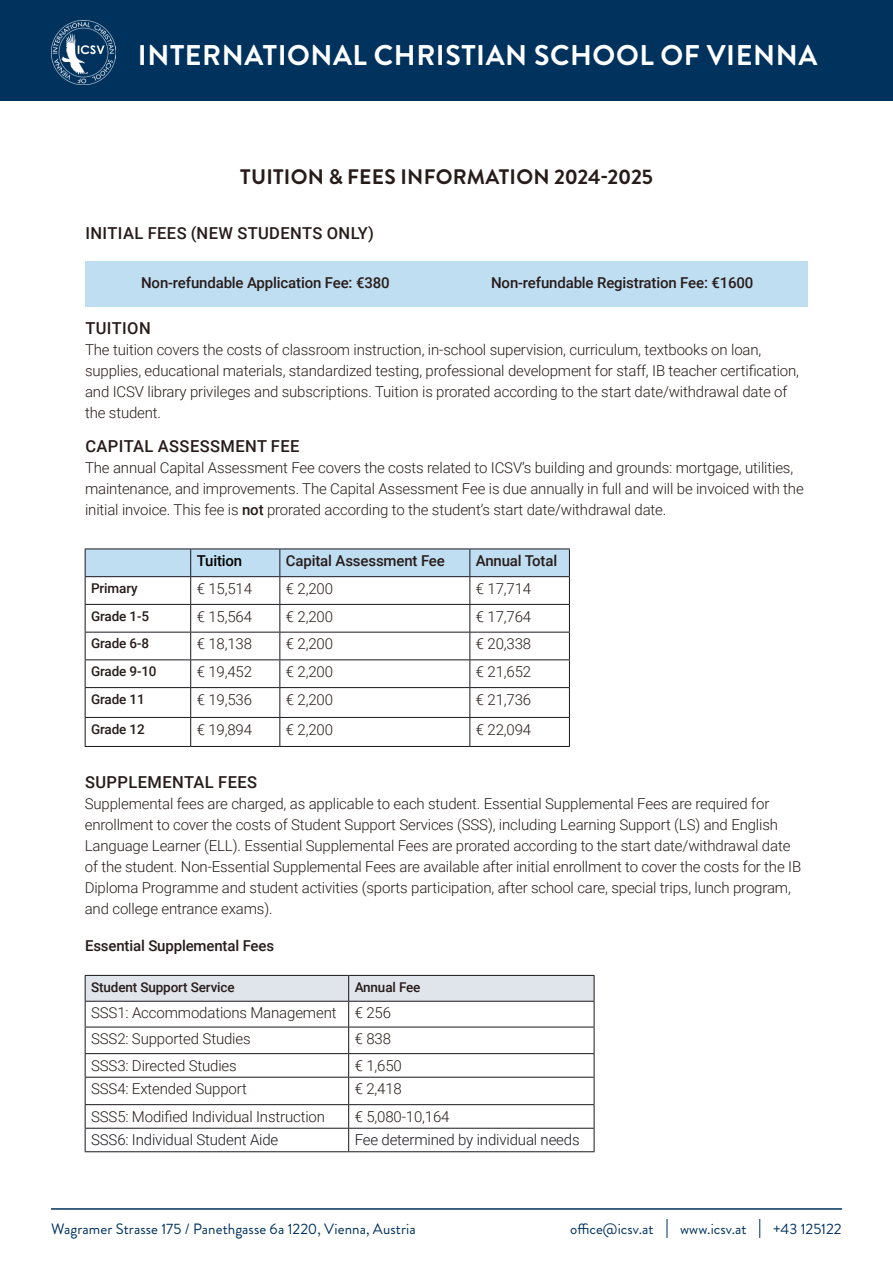
<style>
.page{position:relative;width:893px;height:1263px;background:#fff}
.page>*{position:absolute;margin:0;border:0;box-sizing:border-box;transform-origin:0 0}
.t1{font:700 28.5px "Brandon Grotesque";letter-spacing:.02em;color:#fff}
.Heading_Style_1{font:700 21px "Brandon Grotesque";letter-spacing:.01em;color:#271c1a}
.Sub-heading_Style_1{font:500 16.5px "Roboto";letter-spacing:.025em;color:#271c1a}
.t2{font:16.5px "Brandon Grotesque";letter-spacing:-.01em;color:#1a171c}
.Body_Style_1{font:300 15px/21px "Roboto";letter-spacing:-.01em;color:#271c1a}
.t3{font:15px "Brandon Grotesque";color:#00325e}
.Body_Style_1-2{font:500 15px "Roboto";letter-spacing:-.01em;color:#271c1a}
.t4{font:300 15px "Roboto";letter-spacing:-.01em;color:#1a171c}
.Sub-heading_Style_1-2{font:500 15px "Roboto";letter-spacing:-.01em;color:#271c1a}
.Label_Heading_Style_1{font:500 15px "Roboto";letter-spacing:-.01em;color:#271c1a}
.Sub-heading_Style_1-3{font:500 15px "Roboto";letter-spacing:-.01em;color:#000}
.Label_Heading_Style_1-2{font:500 13.5px "Roboto";letter-spacing:-.01em;color:#271c1a}
.s1{font-weight:500}
</style>
<div class="page">
<div style="left:0;top:0;width:893px;height:100px;background:#00325e"></div>
<img style="left:51px;top:20px;width:64px;height:64px">
<hr style="left:51px;top:1208px;width:791px;height:2px;background:#00325e">
<svg style="left:667px;top:1219px;width:1px;height:19px"></svg>
<svg style="left:759px;top:1219px;width:1px;height:19px"></svg>
<div style="left:85px;top:261px;width:723px;height:46px;background:#c0def2"></div>
<svg style="left:85px;top:549px;width:485px;height:197px"></svg>
<hr style="left:85px;top:746px;width:106px;height:1px;background:#1a171c">
<hr style="left:191px;top:746px;width:89px;height:1px;background:#1a171c">
<hr style="left:280px;top:746px;width:190px;height:1px;background:#1a171c">
<hr style="left:470px;top:746px;width:100px;height:1px;background:#1a171c">
<svg style="left:85px;top:975px;width:510px;height:176px"></svg>
<hr style="left:85px;top:1151px;width:264px;height:1px;background:#1a171c">
<hr style="left:349px;top:1151px;width:245px;height:1px;background:#1a171c">
<h1 class="t1" style="left:138px;top:35px;width:681px">INTERNATIONAL CHRISTIAN SCHOOL OF VIENNA</h1>
<p class="Heading_Style_1" style="left:240px;top:162px;width:414px">TUITION &amp; FEES INFORMATION 2024-2025</p>
<p class="Sub-heading_Style_1" style="left:85px;top:221px;width:290px">INITIAL FEES (NEW STUDENTS ONLY)</p>
<p class="Body_Style_1-2" style="left:141px;top:272px;width:250px">Non-refundable Application Fee: €380</p>
<p class="Body_Style_1-2" style="left:491px;top:272px;width:264px">Non-refundable Registration Fee: €1600</p>
<p class="t2" style="left:499px;top:273px;width:257px">Non-refundable Registration Fee: €950</p>
<p class="Sub-heading_Style_1" style="left:85px;top:317px;width:67px">TUITION</p>
<p class="Body_Style_1" style="left:85px;top:339px;width:716px">The tuition covers the costs of classroom instruction, in-school supervision, curriculum, textbooks on loan, supplies, educational materials, standardized testing, professional development for staff, IB teacher certification, and ICSV library privileges and subscriptions. Tuition is prorated according to the start date/withdrawal date of the student.</p>
<p class="Sub-heading_Style_1" style="left:85px;top:435px;width:216px">CAPITAL ASSESSMENT FEE</p>
<p class="Body_Style_1" style="left:85px;top:457px;width:720px">The annual Capital Assessment Fee covers the costs related to ICSV’s building and grounds: mortgage, utilities, maintenance, and improvements. The Capital Assessment Fee is due annually in full and will be invoiced with the initial invoice. This fee is <span class="s1">not</span> prorated according to the student’s start date/withdrawal date.</p>
<p class="Sub-heading_Style_1-3" style="left:197px;top:550px;width:47px">Tuition</p>
<p class="Sub-heading_Style_1-2" style="left:286px;top:550px;width:161px">Capital Assessment Fee</p>
<p class="Sub-heading_Style_1-2" style="left:476px;top:550px;width:83px">Annual Total</p>
<p class="Label_Heading_Style_1-2" style="left:91px;top:578px;width:48px">Primary</p>
<p class="Body_Style_1" style="left:197px;top:577px;width:57px">€ 15,514</p>
<p class="Body_Style_1" style="left:286px;top:577px;width:49px">€ 2,200</p>
<p class="Body_Style_1" style="left:476px;top:577px;width:57px">€ 17,714</p>
<p class="Label_Heading_Style_1-2" style="left:91px;top:606px;width:59px">Grade 1-5</p>
<p class="Body_Style_1" style="left:197px;top:605px;width:57px">€ 15,564</p>
<p class="Body_Style_1" style="left:286px;top:605px;width:49px">€ 2,200</p>
<p class="Body_Style_1" style="left:476px;top:605px;width:57px">€ 17,764</p>
<p class="Label_Heading_Style_1-2" style="left:91px;top:634px;width:59px">Grade 6-8</p>
<p class="Body_Style_1" style="left:197px;top:633px;width:57px">€ 18,138</p>
<p class="Body_Style_1" style="left:286px;top:633px;width:49px">€ 2,200</p>
<p class="Body_Style_1" style="left:476px;top:633px;width:57px">€ 20,338</p>
<p class="Label_Heading_Style_1-2" style="left:91px;top:662px;width:67px">Grade 9-10</p>
<p class="Body_Style_1" style="left:197px;top:661px;width:57px">€ 19,452</p>
<p class="Body_Style_1" style="left:286px;top:661px;width:49px">€ 2,200</p>
<p class="Body_Style_1" style="left:476px;top:661px;width:57px">€ 21,652</p>
<p class="Label_Heading_Style_1-2" style="left:91px;top:689px;width:55px">Grade 11</p>
<p class="Body_Style_1" style="left:197px;top:688px;width:57px">€ 19,536</p>
<p class="Body_Style_1" style="left:286px;top:688px;width:49px">€ 2,200</p>
<p class="Body_Style_1" style="left:476px;top:688px;width:57px">€ 21,736</p>
<p class="Label_Heading_Style_1-2" style="left:91px;top:719px;width:55px">Grade 12</p>
<p class="Body_Style_1" style="left:197px;top:718px;width:57px">€ 19,894</p>
<p class="Body_Style_1" style="left:286px;top:718px;width:49px">€ 2,200</p>
<p class="Body_Style_1" style="left:476px;top:718px;width:57px">€ 22,094</p>
<p class="Sub-heading_Style_1" style="left:85px;top:771px;width:174px">SUPPLEMENTAL FEES</p>
<p class="Body_Style_1" style="left:85px;top:793px;width:718px">Supplemental fees are charged, as applicable to each student. Essential Supplemental Fees are required for enrollment to cover the costs of Student Support Services (SSS), including Learning Support (LS) and English Language Learner (ELL). Essential Supplemental Fees are prorated according to the start date/withdrawal date of the student. Non-Essential Supplemental Fees are available after initial enrollment to cover the costs for the IB Diploma Programme and student activities (sports participation, after school care, special trips, lunch program, and college entrance exams).</p>
<p class="Label_Heading_Style_1" style="left:85px;top:935px;width:191px">Essential Supplemental Fees</p>
<p class="Label_Heading_Style_1-2" style="left:91px;top:977px;width:145px">Student Support Service</p>
<p class="Label_Heading_Style_1-2" style="left:355px;top:977px;width:67px">Annual Fee</p>
<p class="Body_Style_1" style="left:91px;top:1002px;width:247px">SSS1: Accommodations Management</p>
<p class="Body_Style_1" style="left:355px;top:1002px;width:38px">€ 256</p>
<p class="Body_Style_1" style="left:91px;top:1028px;width:161px">SSS2: Supported Studies</p>
<p class="Body_Style_1" style="left:355px;top:1028px;width:38px">€ 838</p>
<p class="Body_Style_1" style="left:91px;top:1054px;width:147px">SSS3: Directed Studies</p>
<p class="Body_Style_1" style="left:355px;top:1054px;width:49px">€ 1,650</p>
<p class="Body_Style_1" style="left:91px;top:1078px;width:157px">SSS4: Extended Support</p>
<p class="Body_Style_1" style="left:355px;top:1078px;width:49px">€ 2,418</p>
<p class="Body_Style_1" style="left:91px;top:1105px;width:235px">SSS5: Modified Individual Instruction</p>
<p class="Body_Style_1" style="left:355px;top:1105px;width:96px">€ 5,080-10,164</p>
<p class="t4" style="left:91px;top:1129px;width:189px">SSS6: Individual Student Aide</p>
<p class="t4" style="left:355px;top:1129px;width:226px">Fee determined by individual needs</p>
<p class="t3" style="left:51px;top:1218px;width:366px">Wagramer Strasse 175 / Panethgasse 6a 1220, Vienna, Austria</p>
<p class="t3" style="left:570px;top:1218px;width:85px">office@icsv.at</p>
<p class="t3" style="left:680px;top:1218px;width:68px">www.icsv.at</p>
<p class="t3" style="left:773px;top:1218px;width:70px">+43 125122</p>
</div>
